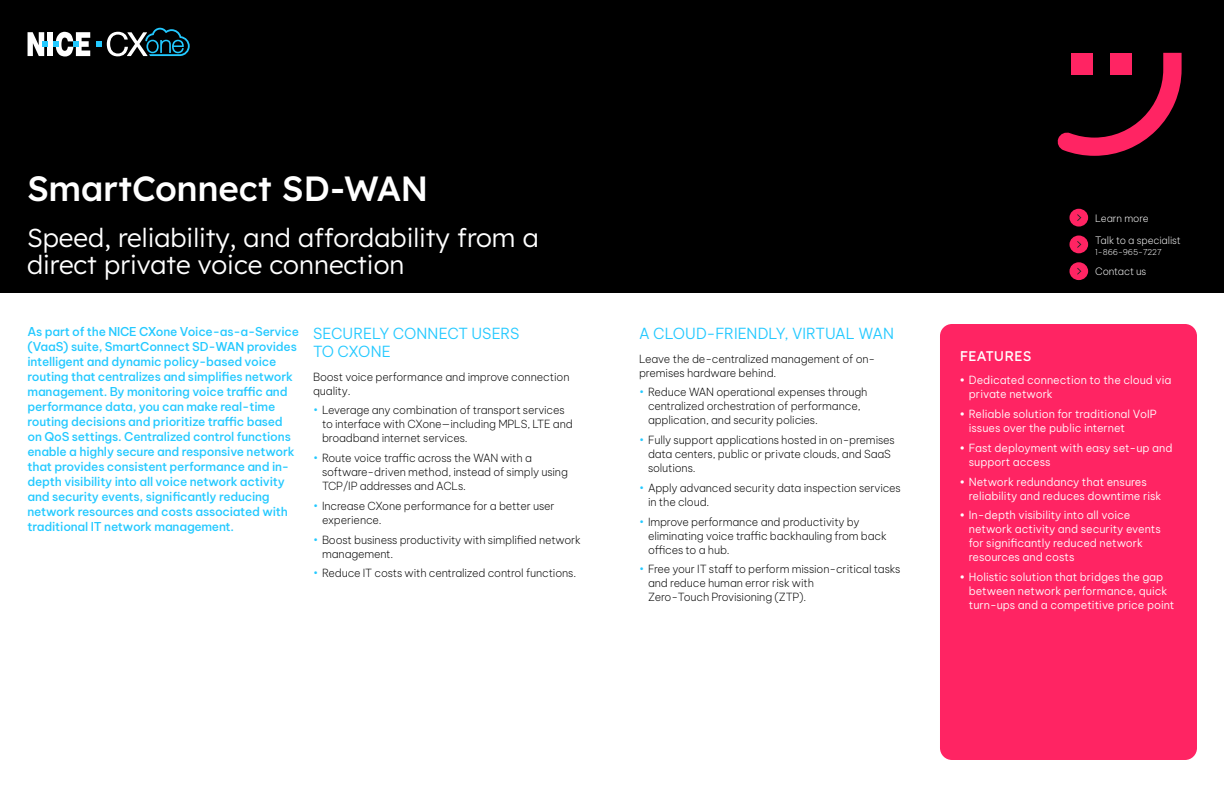
<style>
.page{position:relative;width:1224px;height:792px;background:#fff}
.page>*{position:absolute;margin:0;border:0;box-sizing:border-box;transform-origin:0 0}
.H1__white{font:35px "Lexend";letter-spacing:-.01em;color:#fff}
.H2__white{font:300 26px/27px "Lexend";color:#fff}
.Section_Title{font:300 15px/18px "Be Vietnam Pro";letter-spacing:-.01em;color:#23c9ff}
.Key_Features_Benefit{font:14px "Lexend";color:#fff}
.Lead-in_paragraph__b{font:500 12px/15px "Be Vietnam Pro";letter-spacing:-.015em;color:#23c9ff}
.Body_Copy__K__11_14{font:200 11px/14px "Be Vietnam Pro";letter-spacing:-.015em;color:#000}
.t1{font:300 11px/14px "Be Vietnam Pro";color:#fff}
.t2{font:200 10px/22px "Be Vietnam Pro";letter-spacing:-.01em;color:#fff}
.t3{font:200 8px "Be Vietnam Pro";letter-spacing:-.01em;color:#fff}
.s1{color:#23c9ff}
</style>
<div class="page">
<div style="left:0;top:0;width:1224px;height:293px;background:#000"></div>
<svg style="left:1057px;top:53px;width:125px;height:103px"></svg>
<div style="left:1069px;top:209px;width:19px;height:18px;background:#ff2463;border-radius:50%"></div>
<svg style="left:1077px;top:214px;width:4px;height:7px"></svg>
<div style="left:1069px;top:236px;width:19px;height:17px;background:#ff2463;border-radius:50%"></div>
<svg style="left:1077px;top:241px;width:4px;height:7px"></svg>
<div style="left:1069px;top:262px;width:19px;height:18px;background:#ff2463;border-radius:50%"></div>
<svg style="left:1077px;top:268px;width:4px;height:7px"></svg>
<svg style="left:28px;top:32px;width:62px;height:25px"></svg>
<svg style="left:107px;top:28px;width:83px;height:28px"></svg>
<svg style="left:96px;top:41px;width:5px;height:6px"></svg>
<div style="left:940px;top:324px;width:257px;height:436px;background:#ff2463;border-radius:12px"></div>
<p class="H1__white" style="left:27px;top:163px;width:403px">SmartConnect SD-WAN</p>
<p class="H2__white" style="left:27px;top:223px;width:514px">Speed, reliability, and affordability from a direct private voice connection</p>
<p class="Lead-in_paragraph__b" style="left:28px;top:323px;width:273px">As part of the NICE CXone Voice-as-a-Service (VaaS) suite, SmartConnect SD-WAN provides intelligent and dynamic policy-based voice routing that centralizes and simplifies network management. By monitoring voice traffic and performance data, you can make real-time routing decisions and prioritize traffic based on QoS settings. Centralized control functions enable a highly secure and responsive network that provides consistent performance and in&shy;depth visibility into all voice network activity and security events, significantly reducing network resources and costs associated with traditional IT network management.</p>
<p class="Section_Title" style="left:313px;top:323px;width:208px">SECURELY CONNECT USERS<br>TO CXONE</p>
<p class="Body_Copy__K__11_14" style="left:313px;top:369px;width:258px">Boost voice performance and improve connection quality.</p>
<p class="Body_Copy__K__11_14" style="left:322px;top:402px;width:252px;text-indent:-9px"><span class="s1">•</span> Leverage any combination of transport services to interface with CXone—including MPLS, LTE and broadband internet services.</p>
<p class="Body_Copy__K__11_14" style="left:322px;top:450px;width:247px;text-indent:-9px"><span class="s1">•</span> Route voice traffic across the WAN with a software-driven method, instead of simply using<br>TCP/IP addresses and ACLs.</p>
<p class="Body_Copy__K__11_14" style="left:322px;top:498px;width:234px;text-indent:-9px"><span class="s1">•</span> Increase CXone performance for a better user experience.</p>
<p class="Body_Copy__K__11_14" style="left:322px;top:532px;width:260px;text-indent:-9px"><span class="s1">•</span> Boost business productivity with simplified network management.</p>
<p class="Body_Copy__K__11_14" style="left:313px;top:566px;width:265px"><span class="s1">•</span> Reduce IT costs with centralized control functions.</p>
<p class="Section_Title" style="left:639px;top:323px;width:257px">A CLOUD-FRIENDLY, VIRTUAL WAN</p>
<p class="Body_Copy__K__11_14" style="left:639px;top:351px;width:238px">Leave the de-centralized management of on&shy;premises hardware behind.</p>
<p class="Body_Copy__K__11_14" style="left:648px;top:384px;width:221px;text-indent:-9px"><span class="s1">•</span> Reduce WAN operational expenses through centralized orchestration of performance, application, and security policies.</p>
<p class="Body_Copy__K__11_14" style="left:648px;top:432px;width:248px;text-indent:-9px"><span class="s1">•</span> Fully support applications hosted in on-premises data centers, public or private clouds, and SaaS solutions.</p>
<p class="Body_Copy__K__11_14" style="left:648px;top:480px;width:254px;text-indent:-9px"><span class="s1">•</span> Apply advanced security data inspection services in the cloud.</p>
<p class="Body_Copy__K__11_14" style="left:648px;top:514px;width:240px;text-indent:-9px"><span class="s1">•</span> Improve performance and productivity by eliminating voice traffic backhauling from back offices to a hub.</p>
<p class="Body_Copy__K__11_14" style="left:648px;top:562px;width:254px;text-indent:-9px"><span class="s1">•</span> Free your IT staff to perform mission-critical tasks and reduce human error risk with<br>Zero-Touch Provisioning (ZTP).</p>
<p class="t2" style="left:1095px;top:206px;width:87px">Learn more<br>Talk to a specialist</p>
<p class="t3" style="left:1095px;top:245px;width:68px">1-866-965-7227</p>
<p class="t2" style="left:1095px;top:260px;width:53px">Contact us</p>
<p class="Key_Features_Benefit" style="left:960px;top:346px;width:73px">FEATURES</p>
<p class="t1" style="left:969px;top:372px;width:204px">Dedicated connection to the cloud via private network</p>
<p class="t1" style="left:969px;top:406px;width:189px">Reliable solution for traditional VoIP issues over the public internet</p>
<p class="t1" style="left:969px;top:440px;width:205px">Fast deployment with easy set-up and support access</p>
<p class="t1" style="left:969px;top:474px;width:194px">Network redundancy that ensures reliability and reduces downtime risk</p>
<p class="t1" style="left:969px;top:507px;width:193px">In-depth visibility into all voice network activity and security events for significantly reduced network resources and costs</p>
<p class="t1" style="left:969px;top:569px;width:207px">Holistic solution that bridges the gap between network performance, quick turn-ups and a competitive price point</p>
</div>
